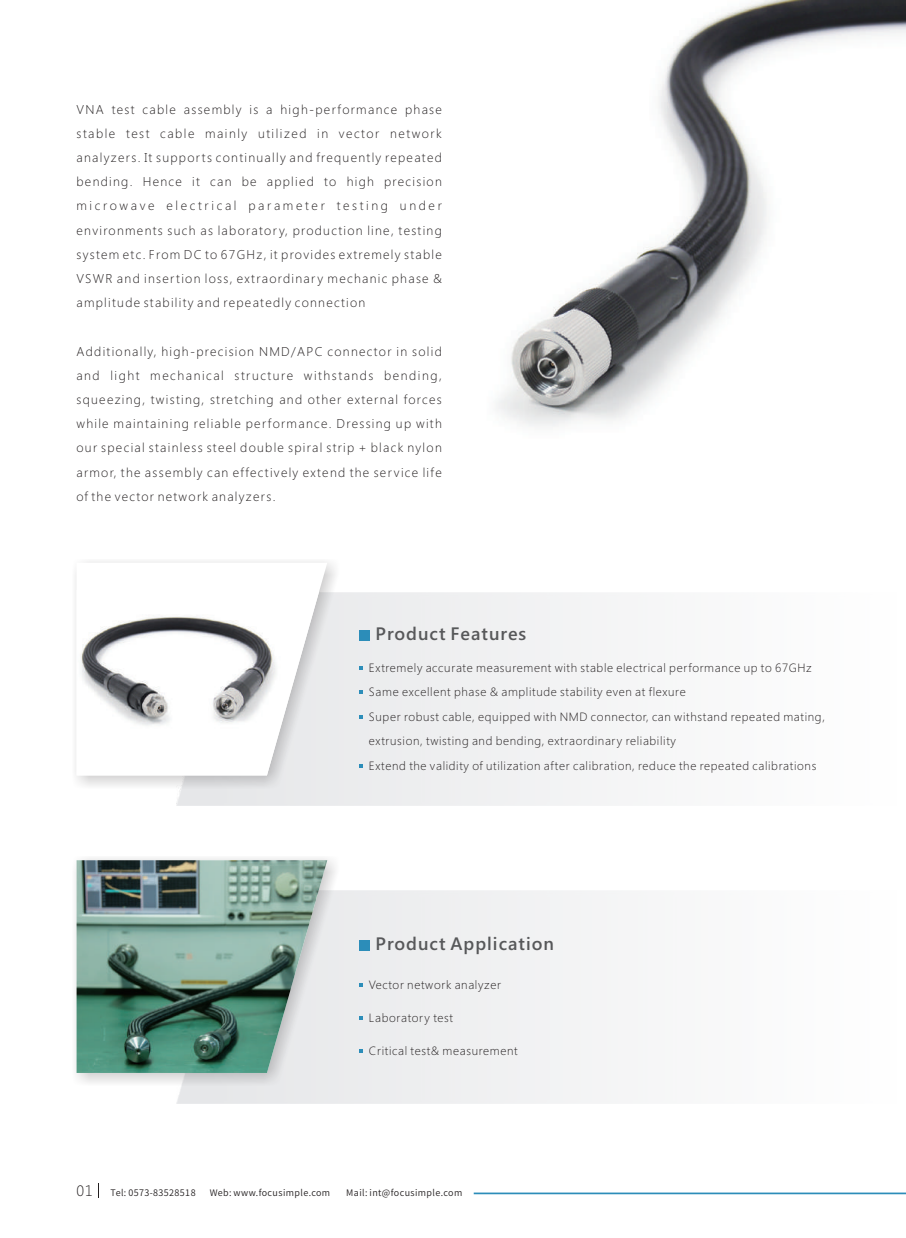
<style>
.page{position:relative;width:906px;height:1238px;background:#fff}
.page>*{position:absolute;margin:0;border:0;box-sizing:border-box;transform-origin:0 0}
.t1{font:600 18px "Segoe UI";letter-spacing:.055em;color:#57585a}
.t2{font:300 15px "Segoe UI";color:#231f20}
.t3{font:300 12.75px/24.2px "Segoe UI";letter-spacing:.1em;color:#231f20;text-align:justify}
.t4{font:300 12px/24.5px "Segoe UI";letter-spacing:.055em;color:#231f20}
.t5{font:9px "Source Han Sans CN";letter-spacing:.045em;color:#231f20}
</style>
<div class="page">
<img style="left:496px;top:0;width:410px;height:427px">
<svg style="left:98px;top:1183px;width:1px;height:14px"></svg>
<div style="left:176px;top:592px;width:446px;height:213px;background:#eff0f1"></div>
<div style="left:176px;top:890px;width:446px;height:213px;background:#eff0f1"></div>
<div style="left:359px;top:630px;width:10px;height:10px;background:#2c8db9"></div>
<svg style="left:359px;top:665px;width:4px;height:4px"></svg>
<svg style="left:359px;top:690px;width:4px;height:4px"></svg>
<svg style="left:359px;top:715px;width:4px;height:3px"></svg>
<svg style="left:359px;top:764px;width:4px;height:4px"></svg>
<div style="left:359px;top:940px;width:10px;height:10px;background:#2c8db9"></div>
<svg style="left:359px;top:983px;width:4px;height:4px"></svg>
<svg style="left:359px;top:1016px;width:4px;height:4px"></svg>
<svg style="left:359px;top:1049px;width:4px;height:4px"></svg>
<div style="left:72px;top:559px;width:268px;height:229px;background:#231f20;opacity:.24"></div>
<svg style="left:77px;top:562px;width:250px;height:213px"></svg>
<img style="left:77px;top:590px;width:241px;height:185px">
<div style="left:72px;top:856px;width:268px;height:230px;background:#231f20;opacity:.24"></div>
<img style="left:77px;top:860px;width:250px;height:212px">
<hr style="left:474px;top:1192px;width:432px;height:2px;background:#2c8db9">
<p class="t3" style="left:76px;top:98px;width:367px">VNA test cable assembly is a high-performance phase stable test cable mainly utilized in vector network analyzers. It supports continually and frequently repeated bending. Hence it can be applied to high precision microwave electrical parameter testing under environments such as laboratory, production line, testing system etc. From DC to 67GHz, it provides extremely stable VSWR and insertion loss, extraordinary mechanic phase &amp; amplitude stability and repeatedly connection</p>
<p class="t3" style="left:76px;top:340px;width:367px">Additionally, high-precision NMD/APC connector in solid and light mechanical structure withstands bending, squeezing, twisting, stretching and other external forces while maintaining reliable performance. Dressing up with our special stainless steel double spiral strip + black nylon armor, the assembly can effectively extend the service life of the vector network analyzers.</p>
<h1 class="t1" style="left:375px;top:627px;width:152px">Product Features</h1>
<p class="t4" style="left:369px;top:656px;width:457px">Extremely accurate measurement with stable electrical performance up to 67GHz Same excellent phase &amp; amplitude stability even at flexure<br>Super robust cable, equipped with NMD connector, can withstand repeated mating, extrusion, twisting and bending, extraordinary reliability<br>Extend the validity of utilization after calibration, reduce the repeated calibrations</p>
<h1 class="t1" style="left:375px;top:936px;width:180px">Product Application</h1>
<p class="t4" style="left:369px;top:973px;width:134px">Vector network analyzer</p>
<p class="t4" style="left:369px;top:1006px;width:86px">Laboratory test</p>
<p class="t4" style="left:369px;top:1039px;width:150px">Critical test&amp; measurement</p>
<p class="t2" style="left:77px;top:1184px;width:18px">01</p>
<p class="t5" style="left:111px;top:1187px;width:86px">Tel: 0573-83528518</p>
<p class="t5" style="left:210px;top:1187px;width:122px">Web: www.focusimple.com</p>
<p class="t5" style="left:346px;top:1187px;width:118px">Mail: int@focusimple.com</p>
</div>
